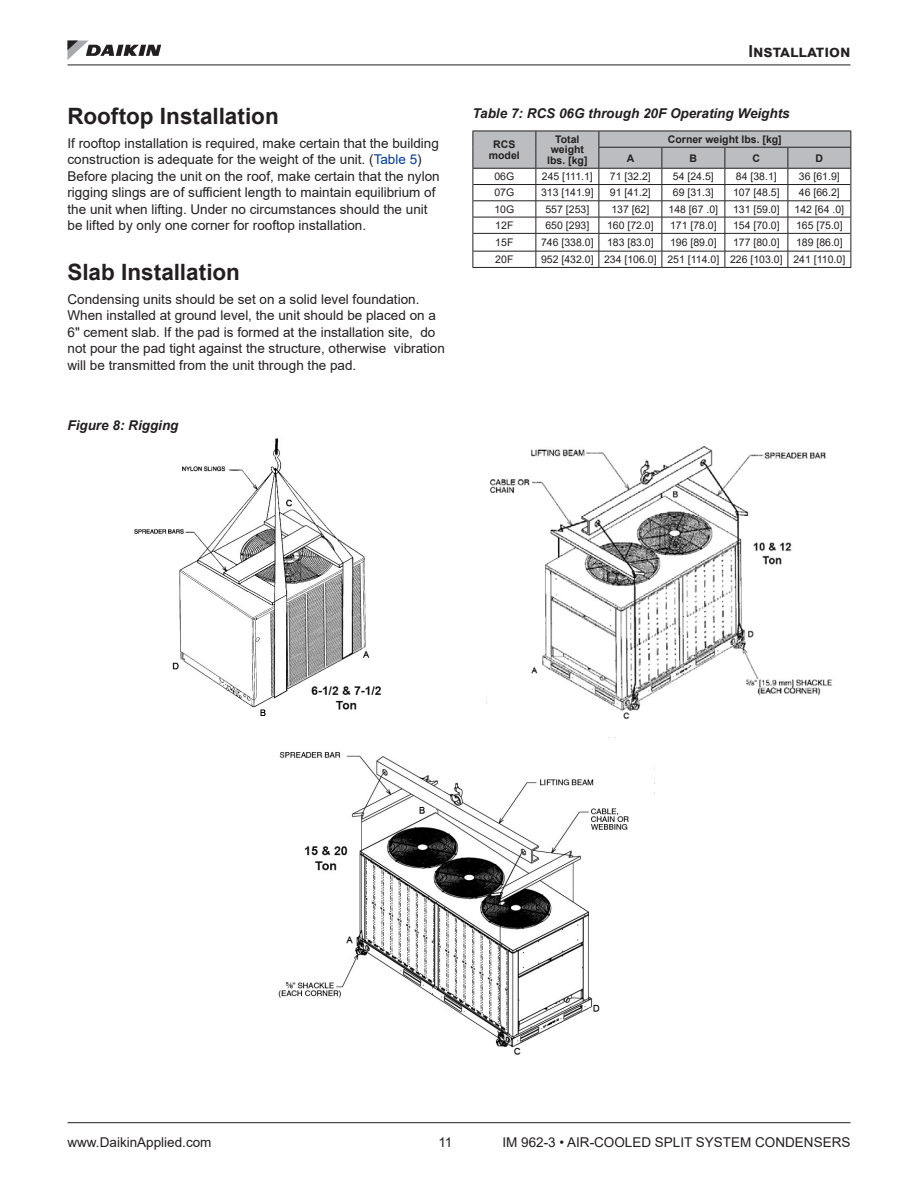
<style>
.page{position:relative;width:918px;height:1188px;background:#fff}
.page>*{position:absolute;margin:0;border:0;box-sizing:border-box;transform-origin:0 0}
.Heading2{font:700 22.5px "Arial";color:#231f20}
.t1{font:700 16.5px "Arial";color:#231f20}
.t2{font:13.5px/16.5px "Arial";color:#231f20}
.t3{font:italic 700 13.5px "Arial";color:#231f20}
.Table_Text_7pt_Cente{font:10.5px "Arial";color:#231f20}
.Table_Text_7pt_Cente-2{font:700 10.5px/10.5px "Arial";color:#231f20;text-align:center}
.s1{color:#003c97}
</style>
<div class="page">
<hr style="left:472px;top:267px;width:64px;height:1px;background:#231f20">
<hr style="left:536px;top:267px;width:63px;height:1px;background:#231f20">
<hr style="left:599px;top:267px;width:63px;height:1px;background:#231f20">
<hr style="left:662px;top:267px;width:63px;height:1px;background:#231f20">
<hr style="left:725px;top:267px;width:63px;height:1px;background:#231f20">
<hr style="left:788px;top:267px;width:63px;height:1px;background:#231f20">
<svg style="left:472px;top:131px;width:379px;height:136px"></svg>
<img style="left:134px;top:438px;width:247px;height:278px">
<img style="left:486px;top:446px;width:347px;height:274px">
<img style="left:278px;top:737px;width:351px;height:318px">
<svg style="left:67px;top:41px;width:94px;height:19px"></svg>
<hr style="left:68px;top:65px;width:782px;height:1px;background:#231f20">
<hr style="left:68px;top:1122px;width:782px;height:1px;background:#231f20">
<p class="Heading2" style="left:68px;top:101px;width:213px">Rooftop Installation</p>
<p class="t2" style="left:68px;top:135px;width:374px">If rooftop installation is required, make certain that the building construction is adequate for the weight of the unit. (<span class="s1">Table 5</span>)<br>Before placing the unit on the roof, make certain that the nylon rigging slings are of sufficient length to maintain equilibrium of the unit when lifting. Under no circumstances should the unit be lifted by only one corner for rooftop installation.</p>
<p class="Heading2" style="left:68px;top:257px;width:174px">Slab Installation</p>
<p class="t2" style="left:68px;top:291px;width:379px">Condensing units should be set on a solid level foundation.<br>When installed at ground level, the unit should be placed on a 6" cement slab. If the pad is formed at the installation site, do not pour the pad tight against the structure, otherwise vibration will be transmitted from the unit through the pad.</p>
<p class="t3" style="left:68px;top:416px;width:113px">Figure 8: Rigging</p>
<p class="t1" style="left:749px;top:40px;width:103px">Installation</p>
<p class="t3" style="left:472px;top:104px;width:319px">Table 7: RCS 06G through 20F Operating Weights</p>
<p class="Table_Text_7pt_Cente-2" style="left:489px;top:139px;width:32px">RCS model</p>
<p class="Table_Text_7pt_Cente-2" style="left:547px;top:134px;width:42px">Total weight lbs. [kg]</p>
<p class="Table_Text_7pt_Cente-2" style="left:668px;top:134px;width:115px">Corner weight lbs. [kg]</p>
<p class="Table_Text_7pt_Cente-2" style="left:627px;top:153px;width:9px">A</p>
<p class="Table_Text_7pt_Cente-2" style="left:690px;top:153px;width:9px">B</p>
<p class="Table_Text_7pt_Cente-2" style="left:753px;top:153px;width:9px">C</p>
<p class="Table_Text_7pt_Cente-2" style="left:816px;top:153px;width:9px">D</p>
<p class="Table_Text_7pt_Cente" style="left:494px;top:169px;width:21px">06G</p>
<p class="Table_Text_7pt_Cente" style="left:542px;top:169px;width:52px">245 [111.1]</p>
<p class="Table_Text_7pt_Cente" style="left:610px;top:169px;width:42px">71 [32.2]</p>
<p class="Table_Text_7pt_Cente" style="left:673px;top:169px;width:42px">54 [24. 5]</p>
<p class="Table_Text_7pt_Cente" style="left:736px;top:169px;width:42px">84 [38. 1]</p>
<p class="Table_Text_7pt_Cente" style="left:799px;top:169px;width:42px">36 [61.9]</p>
<p class="Table_Text_7pt_Cente" style="left:494px;top:186px;width:21px">07G</p>
<p class="Table_Text_7pt_Cente" style="left:541px;top:186px;width:54px">313 [141.9]</p>
<p class="Table_Text_7pt_Cente" style="left:610px;top:186px;width:42px">91 [41.2]</p>
<p class="Table_Text_7pt_Cente" style="left:673px;top:186px;width:42px">69 [31.3]</p>
<p class="Table_Text_7pt_Cente" style="left:733px;top:186px;width:48px">107 [48. 5]</p>
<p class="Table_Text_7pt_Cente" style="left:799px;top:186px;width:42px">46 [66. 2]</p>
<p class="Table_Text_7pt_Cente" style="left:494px;top:202px;width:21px">10G</p>
<p class="Table_Text_7pt_Cente" style="left:545px;top:202px;width:45px">557 [253]</p>
<p class="Table_Text_7pt_Cente" style="left:611px;top:202px;width:39px">137 [62]</p>
<p class="Table_Text_7pt_Cente" style="left:669px;top:202px;width:51px">148 [67 . 0]</p>
<p class="Table_Text_7pt_Cente" style="left:733px;top:202px;width:48px">131 [59.0]</p>
<p class="Table_Text_7pt_Cente" style="left:795px;top:202px;width:51px">142 [64 . 0]</p>
<p class="Table_Text_7pt_Cente" style="left:495px;top:218px;width:20px">12F</p>
<p class="Table_Text_7pt_Cente" style="left:545px;top:218px;width:45px">650 [293]</p>
<p class="Table_Text_7pt_Cente" style="left:607px;top:218px;width:48px">160 [72. 0]</p>
<p class="Table_Text_7pt_Cente" style="left:670px;top:218px;width:48px">171 [78.0]</p>
<p class="Table_Text_7pt_Cente" style="left:733px;top:218px;width:48px">154 [70. 0]</p>
<p class="Table_Text_7pt_Cente" style="left:796px;top:218px;width:48px">165 [75. 0]</p>
<p class="Table_Text_7pt_Cente" style="left:495px;top:235px;width:20px">15F</p>
<p class="Table_Text_7pt_Cente" style="left:541px;top:235px;width:54px">746 [338. 0]</p>
<p class="Table_Text_7pt_Cente" style="left:607px;top:235px;width:48px">183 [83. 0]</p>
<p class="Table_Text_7pt_Cente" style="left:670px;top:235px;width:48px">196 [89. 0]</p>
<p class="Table_Text_7pt_Cente" style="left:733px;top:235px;width:48px">177 [80. 0]</p>
<p class="Table_Text_7pt_Cente" style="left:796px;top:235px;width:48px">189 [86. 0]</p>
<p class="Table_Text_7pt_Cente" style="left:495px;top:252px;width:20px">20F</p>
<p class="Table_Text_7pt_Cente" style="left:541px;top:252px;width:54px">952 [432. 0]</p>
<p class="Table_Text_7pt_Cente" style="left:604px;top:252px;width:54px">234 [106.0]</p>
<p class="Table_Text_7pt_Cente" style="left:667px;top:252px;width:53px">251 [114.0]</p>
<p class="Table_Text_7pt_Cente" style="left:730px;top:252px;width:54px">226 [103.0]</p>
<p class="Table_Text_7pt_Cente" style="left:793px;top:252px;width:53px">241 [110.0]</p>
<p class="t2" style="left:68px;top:1134px;width:146px">www. DaikinApplied.com</p>
<p class="t2" style="left:438px;top:1134px;width:16px">11</p>
<p class="t2" style="left:502px;top:1134px;width:350px">IM 962-3 • AIR-COOLED SPLIT SYSTEM CONDENSERS</p>
</div>
